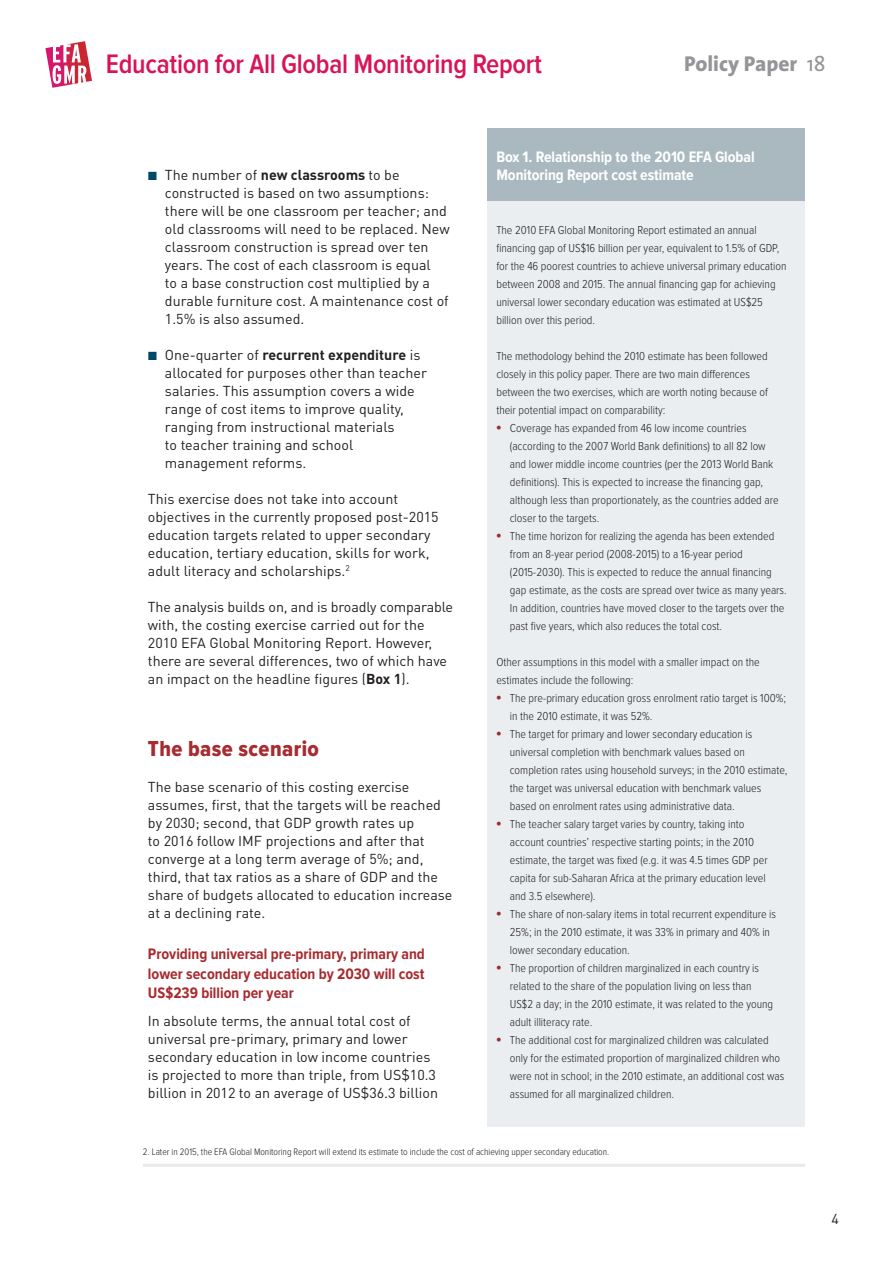
<style>
.page{position:relative;width:893px;height:1263px;background:#fff}
.page>*{position:absolute;margin:0;border:0;box-sizing:border-box;transform-origin:0 0}
.t1{font:600 27.75px "Proxima Nova Cond";letter-spacing:-.01em;color:#d81456}
.PP_Head_1{font:22.5px "Proxima Nova Cond Extrabld";letter-spacing:.02em;color:#a72b30}
.t2{font:800 21.6px "The Sans";color:#939598}
.PP_Head_2{font:700 15.75px/19.5px "Proxima Nova Cond";color:#a72b30;text-align:justify}
.Box_Title{font:700 15.75px/18px "Proxima Nova Cond";letter-spacing:-.005em;color:#fff}
.PP_Body{font:14.25px/18px "DINOT";color:#231f20}
.PP_Side_bar_bullet{font:300 12px/18px "Proxima Nova Cond";color:#231f20}
.Table_Figure_Source{font:300 9.75px "Proxima Nova Cond";letter-spacing:-.005em;color:#231f20}
.s1{font-weight:400}
.s2{font-family:"Proxima Nova Cond";color:#004964}
.s3{font-family:"DIN Pro";font-weight:700}
.s4{font-family:"Interstate";font-weight:700;font-stretch:condensed;color:#962e33}
</style>
<div class="page">
<svg style="left:45px;top:41px;width:47px;height:47px"></svg>
<div style="left:487px;top:178px;width:318px;height:948px;background:#ebeef0"></div>
<div style="left:487px;top:128px;width:318px;height:73px;background:#a9b9bf"></div>
<hr style="left:143px;top:1164px;width:662px;height:3px;background:#ebeae9">
<h1 class="t1" style="left:106px;top:51px;width:438px">Education for All Global Monitoring Report</h1>
<h3 class="t2" style="left:684px;top:45px;width:143px">Policy Paper <span class="s1">18</span></h3>
<p class="PP_Body" style="left:165px;top:165px;width:286px;text-indent:-17px"><span class="s2">■</span> The number of <span class="s3">new classrooms</span> to be constructed is based on two assumptions: there will be one classroom per teacher; and old classrooms will need to be replaced. New classroom construction is spread over ten years. The cost of each classroom is equal<br>to a base construction cost multiplied by a durable furniture cost. A maintenance cost of 1.5% is also assumed.</p>
<p class="PP_Body" style="left:165px;top:345px;width:264px;text-indent:-17px"><span class="s2">■</span> One-quarter of <span class="s3">recurrent expenditure</span> is allocated for purposes other than teacher salaries. This assumption covers a wide range of cost items to improve quality, ranging from instructional materials<br>to teacher training and school management reforms.</p>
<p class="PP_Body" style="left:148px;top:489px;width:292px">This exercise does not take into account objectives in the currently proposed post-2015 education targets related to upper secondary education, tertiary education, skills for work, adult literacy and scholarships.<sup>2</sup></p>
<p class="PP_Body" style="left:148px;top:597px;width:307px">The analysis builds on, and is broadly comparable with, the costing exercise carried out for the 2010 EFA Global Monitoring Report. However, there are several differences, two of which have an impact on the headline figures (<span class="s3">Box 1</span>).</p>
<p class="PP_Head_1" style="left:148px;top:738px;width:173px">The base scenario</p>
<p class="PP_Body" style="left:148px;top:777px;width:306px">The base scenario of this costing exercise assumes, first, that the targets will be reached by 2030; second, that GDP growth rates up<br>to 2016 follow IMF projections and after that converge at a long term average of 5%; and, third, that tax ratios as a share of GDP and the share of budgets allocated to education increase at a declining rate.</p>
<p class="PP_Head_2" style="left:148px;top:945px;width:278px">Providing universal pre-primary, primary and lower secondary education by 2030 will cost US$239 billion per year</p>
<p class="PP_Body" style="left:148px;top:1011px;width:292px">In absolute terms, the annual total cost of universal pre-primary, primary and lower secondary education in low income countries is projected to more than triple, from US$10.3 billion in 2012 to an average of US$36.3 billion</p>
<p class="Box_Title" style="left:496px;top:148px;width:260px">Box 1. Relationship to the 2010 EFA Global<br>Monitoring Report cost estimate</p>
<p class="PP_Side_bar_bullet" style="left:496px;top:222px;width:292px">The 2010 EFA Global Monitoring Report estimated an annual financing gap of US$16 billion per year, equivalent to 1.5% of GDP, for the 46 poorest countries to achieve universal primary education between 2008 and 2015. The annual financing gap for achieving universal lower secondary education was estimated at US$25 billion over this period.</p>
<p class="PP_Side_bar_bullet" style="left:496px;top:348px;width:273px">The methodology behind the 2010 estimate has been followed closely in this policy paper. There are two main differences between the two exercises, which are worth noting because of their potential impact on comparability:</p>
<p class="PP_Side_bar_bullet" style="left:510px;top:420px;width:270px;text-indent:-14px"><span class="s4">•</span> Coverage has expanded from 46 low income countries (according to the 2007 World Bank definitions) to all 82 low and lower middle income countries (per the 2013 World Bank definitions). This is expected to increase the financing gap, although less than proportionately, as the countries added are closer to the targets.</p>
<p class="PP_Side_bar_bullet" style="left:510px;top:528px;width:278px;text-indent:-14px"><span class="s4">•</span> The time horizon for realizing the agenda has been extended from an 8-year period (2008-2015) to a 16-year period (2015-2030). This is expected to reduce the annual financing gap estimate, as the costs are spread over twice as many years.<br>In addition, countries have moved closer to the targets over the past five years, which also reduces the total cost.</p>
<p class="PP_Side_bar_bullet" style="left:496px;top:654px;width:265px">Other assumptions in this model with a smaller impact on the estimates include the following:</p>
<p class="PP_Side_bar_bullet" style="left:510px;top:690px;width:278px;text-indent:-14px"><span class="s4">•</span> The pre-primary education gross enrolment ratio target is 100%; in the 2010 estimate, it was 52%.</p>
<p class="PP_Side_bar_bullet" style="left:510px;top:726px;width:279px;text-indent:-14px"><span class="s4">•</span> The target for primary and lower secondary education is universal completion with benchmark values based on completion rates using household surveys; in the 2010 estimate, the target was universal education with benchmark values based on enrolment rates using administrative data.</p>
<p class="PP_Side_bar_bullet" style="left:510px;top:816px;width:259px;text-indent:-14px"><span class="s4">•</span> The teacher salary target varies by country, taking into account countries’ respective starting points; in the 2010 estimate, the target was fixed (e.g. it was 4.5 times GDP per capita for sub-Saharan Africa at the primary education level and 3.5 elsewhere).</p>
<p class="PP_Side_bar_bullet" style="left:510px;top:906px;width:268px;text-indent:-14px"><span class="s4">•</span> The share of non-salary items in total recurrent expenditure is<br>25%; in the 2010 estimate, it was 33% in primary and 40% in lower secondary education.</p>
<p class="PP_Side_bar_bullet" style="left:510px;top:960px;width:265px;text-indent:-14px"><span class="s4">•</span> The proportion of children marginalized in each country is related to the share of the population living on less than US$2 a day; in the 2010 estimate, it was related to the young adult illiteracy rate.</p>
<p class="PP_Side_bar_bullet" style="left:510px;top:1032px;width:276px;text-indent:-14px"><span class="s4">•</span> The additional cost for marginalized children was calculated only for the estimated proportion of marginalized children who were not in school; in the 2010 estimate, an additional cost was assumed for all marginalized children.</p>
<p class="Table_Figure_Source" style="left:143px;top:1148px;width:468px">2. Later in 2015, the EFA Global Monitoring Report will extend its estimate to include the cost of achieving upper secondary education.</p>
<p class="PP_Body" style="left:831px;top:1209px;width:9px">4</p>
</div>
